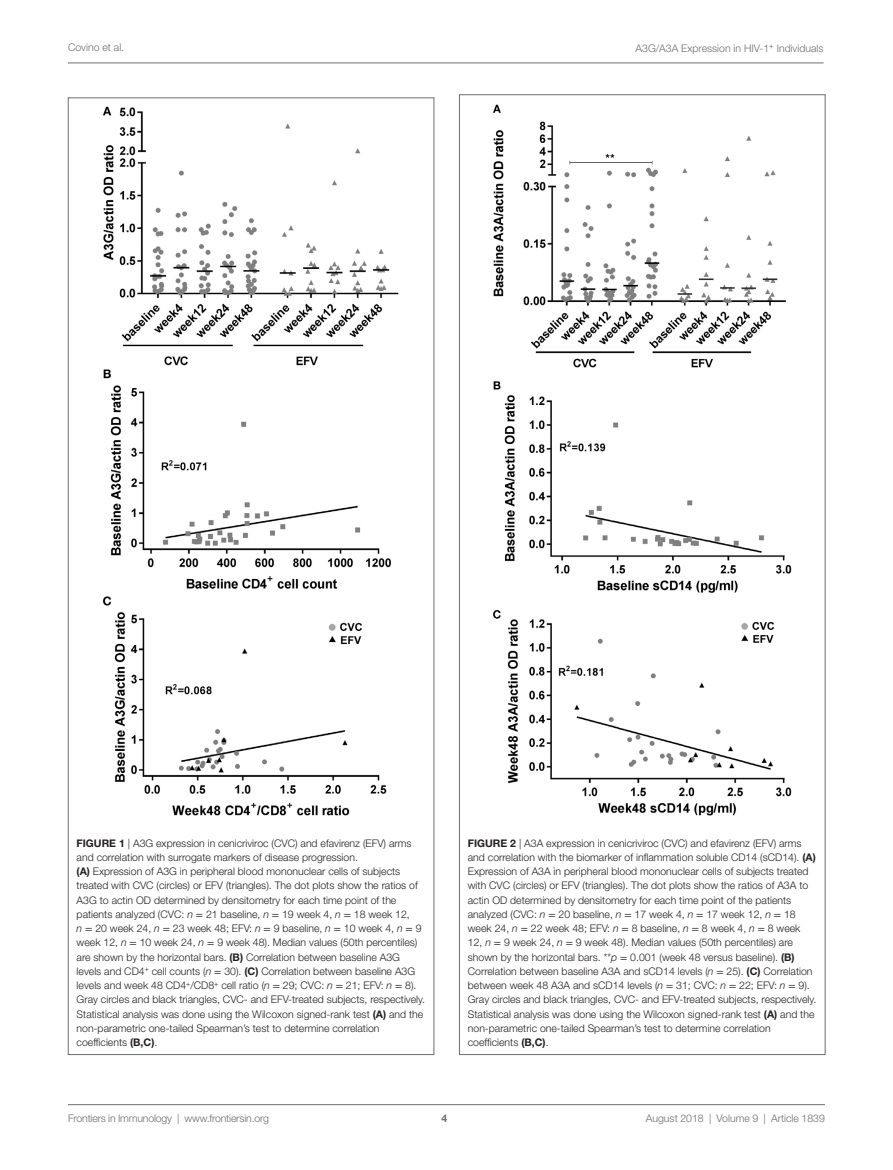
<style>
.page{position:relative;width:893px;height:1170px;background:#fff}
.page>*{position:absolute;margin:0;border:0;box-sizing:border-box;transform-origin:0 0}
.t1{font:300 10.5px/14.2px "Helvetica Neue LT Std";color:#231f20}
.t2{font:300 10.5px "Helvetica Neue LT Std";color:#6c6d70}
.t3{font:700 10.5px "Helvetica Neue LT Std";color:#6c6d70}
.s1{font-weight:700}
.s2{font-style:italic}
.s3{font-family:"STIX General";font-weight:400}
</style>
<div class="page">
<img style="left:493px;top:104px;width:299px;height:712px">
<img style="left:102px;top:106px;width:297px;height:710px">
<hr style="left:68px;top:63px;width:756px;height:1px;background:#6c6d70">
<hr style="left:68px;top:1104px;width:757px;height:1px;background:#6c6d70">
<p class="t2" style="left:68px;top:41px;width:58px">Covino et al.</p>
<p class="t2" style="left:636px;top:42px;width:189px">A3G/A3A Expression in HIV-1<sup>+</sup> Individuals</p>
<p class="t1" style="left:77px;top:835px;width:350px"><span class="s1">FIG URE 1</span> | A3G expression in cenicriviroc (CVC) and efavirenz (EFV) arms and correlation with surrogate markers of disease progression.<br><span class="s1">(A)</span> Expression of A3G in peripheral blood mononuclear cells of subjects treated with CVC (circles) or EFV (triangles). The dot plots show the ratios of A3G to actin OD determined by densitometry for each time point of the patients analyzed (CVC: <span class="s2">n</span> <span class="s3">=</span> 21 baseline, <span class="s2">n</span> <span class="s3">=</span> 19 week 4, <span class="s2">n</span> <span class="s3">=</span> 18 week 12,<br><span class="s2">n</span> <span class="s3">=</span> 20 week 24, <span class="s2">n</span> <span class="s3">=</span> 23 week 48; EFV: <span class="s2">n</span> <span class="s3">=</span> 9 baseline, <span class="s2">n</span> <span class="s3">=</span> 10 week 4, <span class="s2">n</span> <span class="s3">=</span> 9 week 12, <span class="s2">n</span> <span class="s3">=</span> 10 week 24, <span class="s2">n</span> <span class="s3">=</span> 9 week 48). Median values (50th percentiles) are shown by the horizontal bars. <span class="s1">(B)</span> Correlation between baseline A3G levels and CD4<sup>+</sup> cell counts (<span class="s2">n</span> <span class="s3">=</span> 30). <span class="s1">(C)</span> Correlation between baseline A3G levels and week 48 CD4<sup>+</sup>/CD8<sup>+</sup> cell ratio (<span class="s2">n</span> <span class="s3">=</span> 29; CVC: <span class="s2">n</span> <span class="s3">=</span> 21; EFV: <span class="s2">n</span> <span class="s3">=</span> 8).<br>Gray circles and black triangles, CVC- and EFV-treated subjects, respectively.<br>Statistical analysis was done using the Wilcoxon signed-rank test <span class="s1">(A)</span> and the non-parametric one-tailed Spearman’s test to determine correlation coefficients <span class="s1">(B,C)</span>.</p>
<p class="t1" style="left:468px;top:835px;width:350px"><span class="s1">FIG URE 2</span> | A3A expression in cenicriviroc (CVC) and efavirenz (EFV) arms and correlation with the biomarker of inflammation soluble CD14 (sCD14). <span class="s1">(A)<br></span>Expression of A3A in peripheral blood mononuclear cells of subjects treated with CVC (circles) or EFV (triangles). The dot plots show the ratios of A3A to actin OD determined by densitometry for each time point of the patients analyzed (CVC: <span class="s2">n</span> <span class="s3">=</span> 20 baseline, <span class="s2">n</span> <span class="s3">=</span> 17 week 4, <span class="s2">n</span> <span class="s3">=</span> 17 week 12, <span class="s2">n</span> <span class="s3">=</span> 18 week 24, <span class="s2">n</span> <span class="s3">=</span> 22 week 48; EFV: <span class="s2">n</span> <span class="s3">=</span> 8 baseline, <span class="s2">n</span> <span class="s3">=</span> 8 week 4, <span class="s2">n</span> <span class="s3">=</span> 8 week 12, <span class="s2">n</span> <span class="s3">=</span> 9 week 24, <span class="s2">n</span> <span class="s3">=</span> 9 week 48). Median values (50th percentiles) are shown by the horizontal bars. **<span class="s2">p</span> <span class="s3">=</span> 0.001 (week 48 versus baseline). <span class="s1">(B)<br></span>Correlation between baseline A3A and sCD14 levels (<span class="s2">n</span> <span class="s3">=</span> 25). <span class="s1">(C)</span> Correlation between week 48 A3A and sCD14 levels (<span class="s2">n</span> <span class="s3">=</span> 31; CVC: <span class="s2">n</span> <span class="s3">=</span> 22; EFV: <span class="s2">n</span> <span class="s3">=</span> 9).<br>Gray circles and black triangles, CVC- and EFV-treated subjects, respectively.<br>Statistical analysis was done using the Wilcoxon signed-rank test <span class="s1">(A)</span> and the non-parametric one-tailed Spearman’s test to determine correlation coefficients <span class="s1">(B,C)</span>.</p>
<p class="t2" style="left:68px;top:1111px;width:203px">Frontiers in Immunology | www.frontiersin.org</p>
<p class="t2" style="left:646px;top:1111px;width:181px">August 2018 | Volume 9 | Article 1839</p>
<p class="t3" style="left:441px;top:1111px;width:7px">4</p>
</div>
